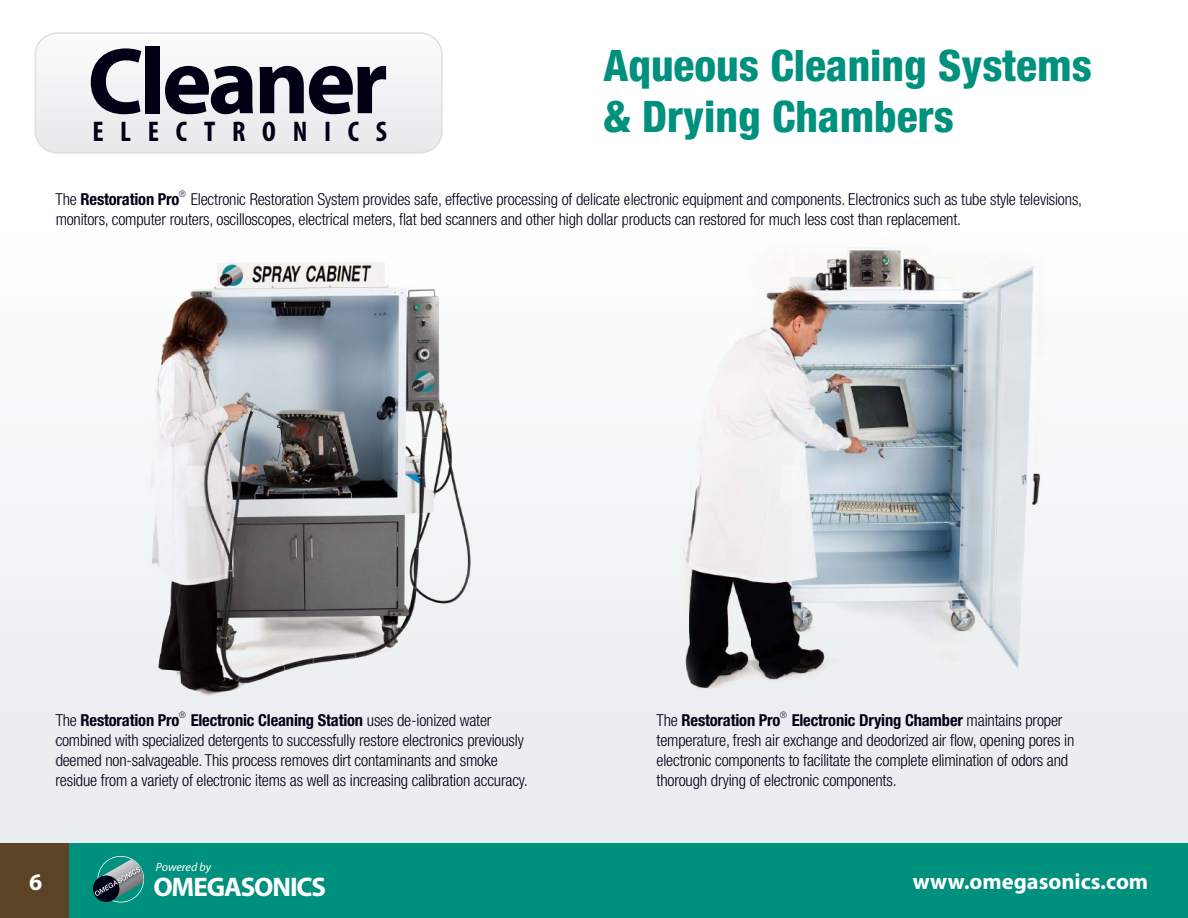
<style>
.page{position:relative;width:1188px;height:918px;background:#fff}
.page>*{position:absolute;margin:0;border:0;box-sizing:border-box;transform-origin:0 0}
.t1{font:700 94.5px "Myriad Pro";letter-spacing:-.04em;color:#010116}
.t2{font:800 condensed 43.5px/51px "Helvetica Neue";color:#00907e}
.t3{font:700 condensed 28.5px "Myriad Pro";letter-spacing:.585em;color:#010116}
.t4{font:700 27px "Myriad Pro";letter-spacing:-.04em;color:#fff}
.t5{font:700 23.85px "Myriad";color:#fff}
.t6{font:700 22.5px "Myriad Pro";color:#fff}
.t7{font:300 condensed 16.5px/19.8px "Helvetica Neue";letter-spacing:-.01em;color:#010116}
.t8{font:italic 12px "Myriad Pro";letter-spacing:-.005em;color:#fff}
.t9{font:300 condensed 9px "Helvetica Neue";color:#231f20}
.s1{font-weight:700}
</style>
<div class="page">
<div style="left:0;top:0;width:1188px;height:918px;background:linear-gradient(to bottom,#fff,#e6ebed)"></div>
<div style="left:0;top:843px;width:1188px;height:75px;background:#00907e"></div>
<div style="left:0;top:843px;width:69px;height:75px;background:#5b4326"></div>
<svg style="left:93px;top:876px;width:26px;height:26px"></svg>
<svg style="left:95px;top:856px;width:49px;height:46px"></svg>
<svg style="left:35px;top:33px;width:407px;height:120px"></svg>
<div style="left:35px;top:32px;width:408px;height:122px;border:2px solid #dededd;border-radius:22px"></div>
<img style="left:627px;top:196px;width:487px;height:582px">
<img style="left:57px;top:206px;width:477px;height:569px">
<h1 class="t1" style="left:87px;top:20px;width:302px">Cleaner</h1>
<h3 class="t3" style="left:92px;top:113px;width:296px">ELECTRONICS</h3>
<h2 class="t2" style="left:604px;top:39px;width:490px">Aqueous Cleaning Systems &amp; Drying Chambers</h2>
<p class="t9" style="left:179px;top:188px;width:9px">®</p>
<p class="t7" style="left:56px;top:189px;width:1028px">The <span class="s1">Restoration Pro</span> Electronic Restoration System provides safe, effective processing of delicate electronic equipment and components. Electronics such as tube style televisions, monitors, computer routers, oscilloscopes, electrical meters, flat bed scanners and other high dollar products can restored for much less cost than replacement.</p>
<p class="t9" style="left:179px;top:709px;width:9px">®</p>
<p class="t7" style="left:657px;top:710px;width:419px">The <span class="s1">Restoration Pro Electronic Drying Chamber</span> maintains proper temperature, fresh air exchange and deodorized air flow, opening pores in electronic components to facilitate the complete elimination of odors and thorough drying of electronic components.</p>
<p class="t9" style="left:780px;top:709px;width:9px">®</p>
<p class="t7" style="left:56px;top:710px;width:474px">The <span class="s1">Restoration Pro Electronic Cleaning Station</span> uses de-ionized water combined with specialized detergents to successfully restore electronics previously deemed non-salvageable. This process removes dirt contaminants and smoke residue from a variety of electronic items as well as increasing calibration accuracy.</p>
<p class="t8" style="left:156px;top:860px;width:57px">Powered by</p>
<h3 class="t5" style="left:29px;top:869px;width:15px">6</h3>
<h3 class="t6" style="left:913px;top:866px;width:237px">www.omegasonics.com</h3>
<h3 class="t4" style="left:153px;top:869px;width:174px">OMEGASONICS</h3>
</div>
